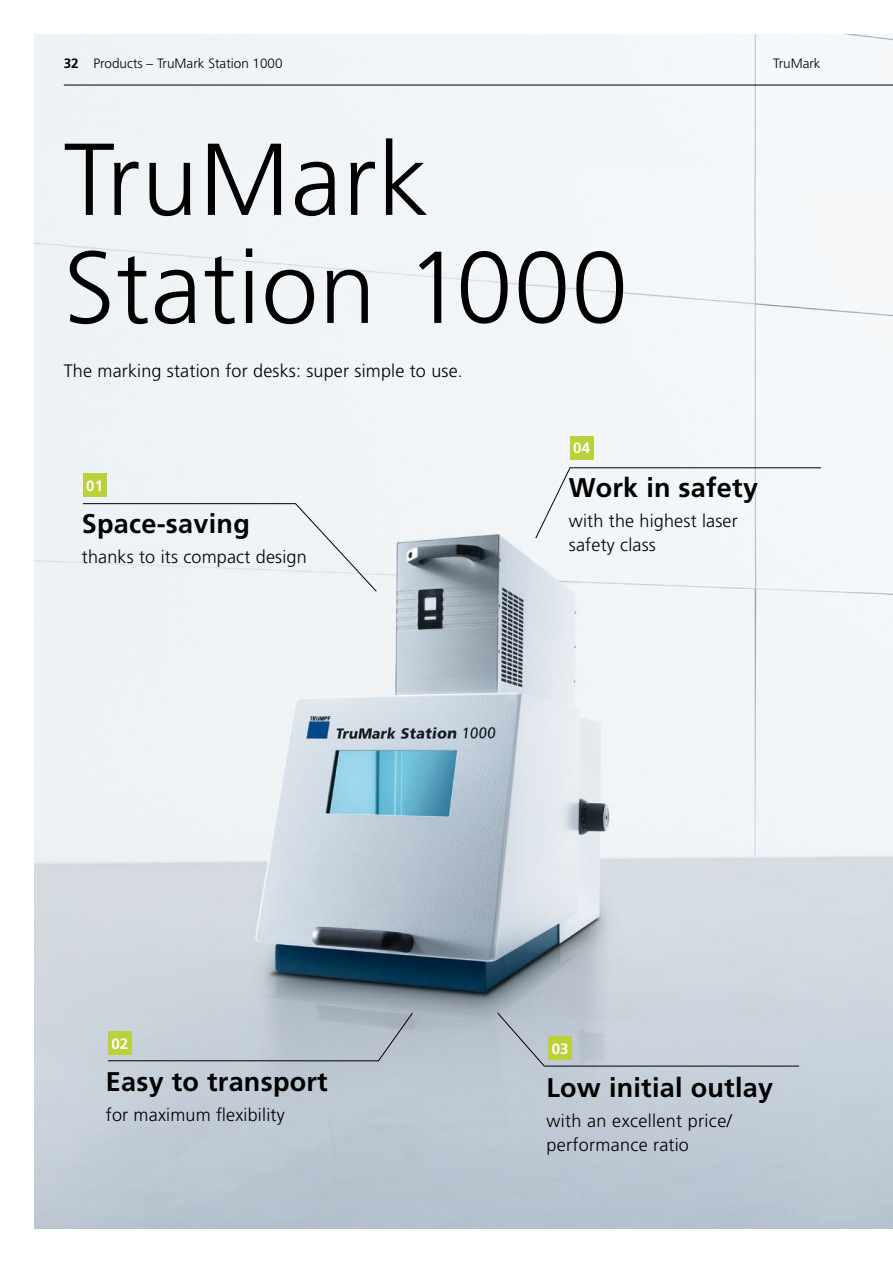
<style>
.page{position:relative;width:893px;height:1263px;background:#fff}
.page>*{position:absolute;margin:0;border:0;box-sizing:border-box;transform-origin:0 0}
.t1{font:300 102px/108px "Frutiger LT Pro";letter-spacing:.01em;color:#000}
.t2{font:700 27px "Frutiger LT Pro";letter-spacing:.01em;color:#000}
.t3{font:300 18px/24px "Frutiger LT Pro";letter-spacing:.01em;color:#000}
.t4{font:700 15px "Frutiger LT Pro";letter-spacing:.01em;color:#fff}
.t5{font:300 13.5px "Frutiger LT Pro";color:#000}
.t6{font:700 13.5px "Frutiger LT Pro";color:#000}
</style>
<div class="page">
<img style="left:34px;top:34px;width:859px;height:1195px">
<div style="left:535px;top:467px;width:287px;height:72px;background:#f2f6f9"></div>
<hr style="left:64px;top:85px;width:829px;height:1px;background:#000">
<div style="left:83px;top:473px;width:23px;height:24px;background:#bbd039"></div>
<div style="left:82px;top:503px;width:295px;height:89px;background:#eef3f6"></div>
<svg style="left:107px;top:1012px;width:306px;height:49px;background:#bbc5c8"></svg>
<svg style="left:496px;top:1012px;width:304px;height:55px;background:#c1cbce"></svg>
<div style="left:570px;top:436px;width:23px;height:23px;background:#bbd039"></div>
<p class="t6" style="left:64px;top:55px;width:17px">32</p>
<p class="t5" style="left:773px;top:56px;width:49px">TruMark</p>
<p class="t5" style="left:94px;top:56px;width:191px">Products – TruMark Station 1000</p>
<h1 class="t1" style="left:64px;top:126px;width:566px">TruMark<br>Station 1000</h1>
<p class="t3" style="left:64px;top:359px;width:401px">The marking station for desks: super simple to use.</p>
<p class="t4" style="left:86px;top:477px;width:18px">01</p>
<h2 class="t2" style="left:82px;top:508px;width:169px">Space-saving</h2>
<p class="t3" style="left:82px;top:545px;width:226px">thanks to its compact design</p>
<p class="t4" style="left:573px;top:439px;width:18px">04</p>
<h2 class="t2" style="left:569px;top:472px;width:191px">Work in safety</h2>
<p class="t3" style="left:569px;top:509px;width:170px">with the highest laser safety class</p>
<p class="t4" style="left:111px;top:1035px;width:18px">02</p>
<p class="t4" style="left:552px;top:1040px;width:18px">03</p>
<h2 class="t2" style="left:106px;top:1066px;width:223px">Easy to transport</h2>
<p class="t3" style="left:106px;top:1103px;width:180px">for maximum flexibility</p>
<h2 class="t2" style="left:546px;top:1072px;width:228px">Low initial outlay</h2>
<p class="t3" style="left:546px;top:1109px;width:187px">with an excellent price/ performance ratio</p>
</div>
